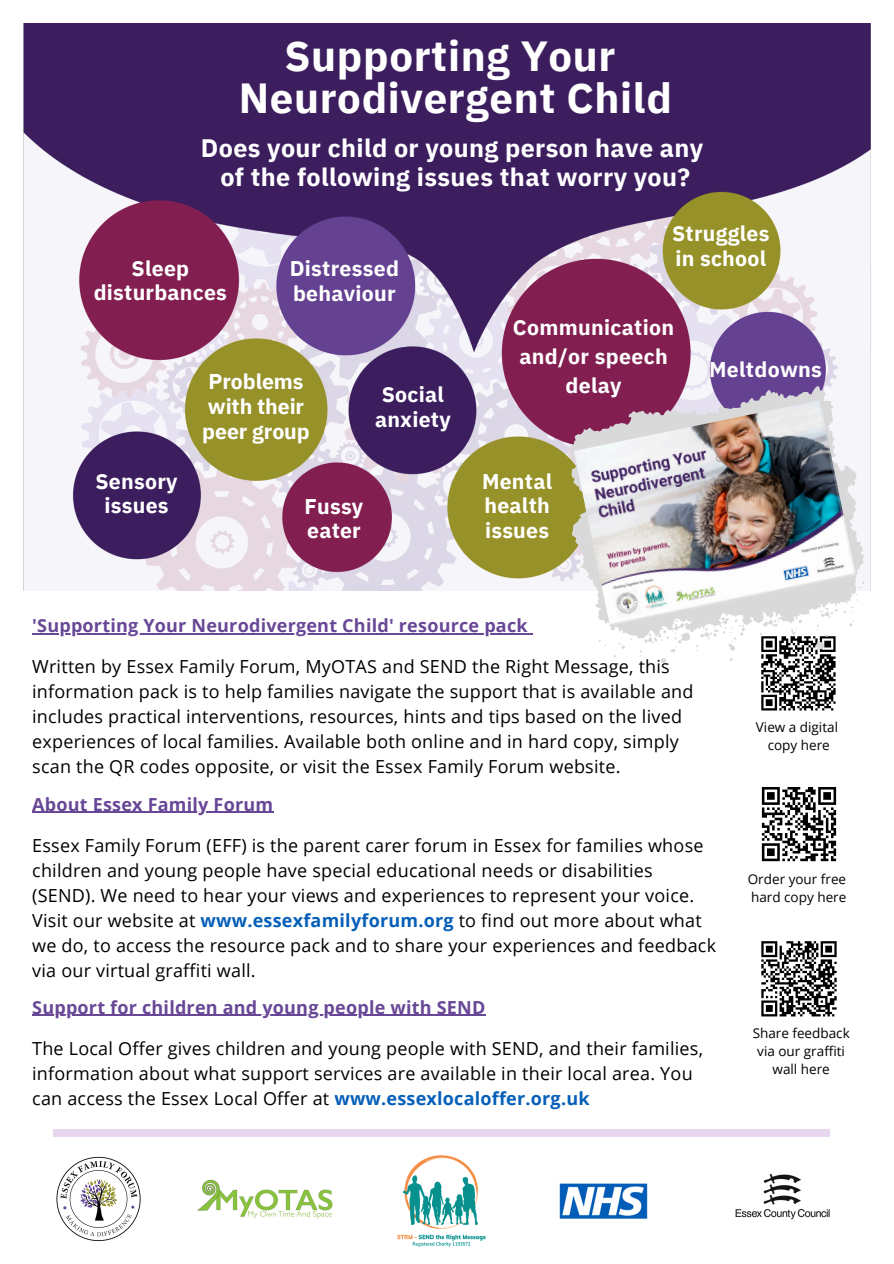
<style>
.page{position:relative;width:894px;height:1264px;background:#fff}
.page>*{position:absolute;margin:0;border:0;box-sizing:border-box;transform-origin:0 0}
.t1{font:700 42px/41.7px "IBM Plex Sans";letter-spacing:.015em;color:#fff;text-align:center}
.t2{font:700 25.2px/29.2px "IBM Plex Sans";letter-spacing:.015em;color:#fff;text-align:center}
.t3{font:700 21.3px/24.8px "IBM Plex Sans";letter-spacing:.01em;color:#fff}
.t4{font:18px/25px "Open Sans";letter-spacing:.01em;color:#000}
.t5{font:700 18px "Open Sans";letter-spacing:.01em;color:#684796}
.t6{font:13.5px "Open Sans";color:#000}
.s1{font-weight:700;color:#055fb8}
</style>
<div class="page">
<img style="left:23px;top:23px;width:848px;height:567px">
<img style="left:735px;top:1174px;width:95px;height:46px">
<img style="left:559px;top:1183px;width:89px;height:36px">
<img style="left:53px;top:1129px;width:116px;height:113px">
<img style="left:197px;top:1179px;width:136px;height:40px">
<div style="left:870px;top:0;width:23px;height:268px;background:#fff"></div>
<div style="left:870px;top:348px;width:23px;height:268px;background:#fff"></div>
<svg style="left:761px;top:787px;width:76px;height:75px"></svg>
<svg style="left:761px;top:941px;width:76px;height:76px"></svg>
<div style="left:54px;top:1128px;width:775px;height:8px;background:#e8d6ef"></div>
<svg style="left:761px;top:683px;width:75px;height:28px"></svg>
<svg style="left:555px;top:379px;width:316px;height:304px"></svg>
<img style="left:573px;top:400px;width:282px;height:226px">
<img style="left:397px;top:1155px;width:89px;height:92px">
<hr style="left:32px;top:633px;width:495px;height:1px;background:#684796">
<hr style="left:32px;top:811px;width:241px;height:1px;background:#684796">
<hr style="left:32px;top:1014px;width:453px;height:1px;background:#684796">
<p class="t1" style="left:239px;top:35px;width:434px">Supporting Your<br>Neurodivergent Child</p>
<p class="t2" style="left:201px;top:132px;width:504px">Does your child or young person have any of the following issues that worry you?</p>
<h3 class="t3" style="left:94px;top:255px;width:135px;text-align:center">Sleep disturbances</h3>
<h3 class="t3" style="left:290px;top:256px;width:111px">Distressed behaviour</h3>
<h4 class="t3" style="left:95px;top:468px;width:84px;text-align:center">Sensory issues</h4>
<p class="t3" style="left:202px;top:369px;width:109px">Problems with their peer group</p>
<h5 class="t3" style="left:375px;top:381px;width:77px;text-align:center">Social anxiety</h5>
<h3 class="t3" style="left:304px;top:493px;width:60px">Fussy eater</h3>
<h3 class="t3" style="left:671px;top:220px;width:99px">Struggles in school</h3>
<p class="t3" style="left:512px;top:312px;width:163px;line-height:29.2px;text-align:center">Communication and/or speech delay</p>
<h3 class="t3" style="left:482px;top:468px;width:72px;text-align:justify">Mental health issues</h3>
<h3 class="t3" style="left:709px;top:356px;width:114px">Meltdowns</h3>
<p class="t5" style="left:32px;top:613px;width:497px">'Supporting Your Neurodivergent Child' resource pack</p>
<p class="t4" style="left:32px;top:653px;width:662px">Written by Essex Family Forum, MyOTAS and SEND the Right Message, this information pack is to help families navigate the support that is available and includes practical interventions, resources, hints and tips based on the lived experiences of local families. Available both online and in hard copy, simply scan the QR codes opposite, or visit the Essex Family Forum website.</p>
<p class="t5" style="left:32px;top:791px;width:242px">About Essex Family Forum</p>
<h4 class="t4" style="left:32px;top:832px;width:685px">Essex Family Forum (EFF) is the parent carer forum in Essex for families whose children and young people have special educational needs or disabilities (SEND). We need to hear your views and experiences to represent your voice.<br>Visit our website at <span class="s1">www.essexfamilyforum.org</span> to find out more about what we do, to access the resource pack and to share your experiences and feedback via our virtual graffiti wall.</h4>
<p class="t5" style="left:32px;top:994px;width:454px">Support for children and young people with SEND</p>
<p class="t4" style="left:32px;top:1035px;width:672px">The Local Offer gives children and young people with SEND, and their families, information about what support services are available in their local area. You can access the Essex Local Offer at <span class="s1">www.essexlocaloffer.org.uk</span></p>
<p class="t6" style="left:755px;top:717px;width:84px">View a digital</p>
<p class="t6" style="left:767px;top:735px;width:64px">copy here</p>
<h4 class="t6" style="left:747px;top:869px;width:100px">Order your free</h4>
<h5 class="t6" style="left:751px;top:887px;width:97px">hard copy here</h5>
<h5 class="t6" style="left:752px;top:1023px;width:98px">Share feedback</h5>
<p class="t6" style="left:757px;top:1041px;width:89px">via our graffiti</p>
<p class="t6" style="left:772px;top:1059px;width:59px">wall here</p>
</div>
